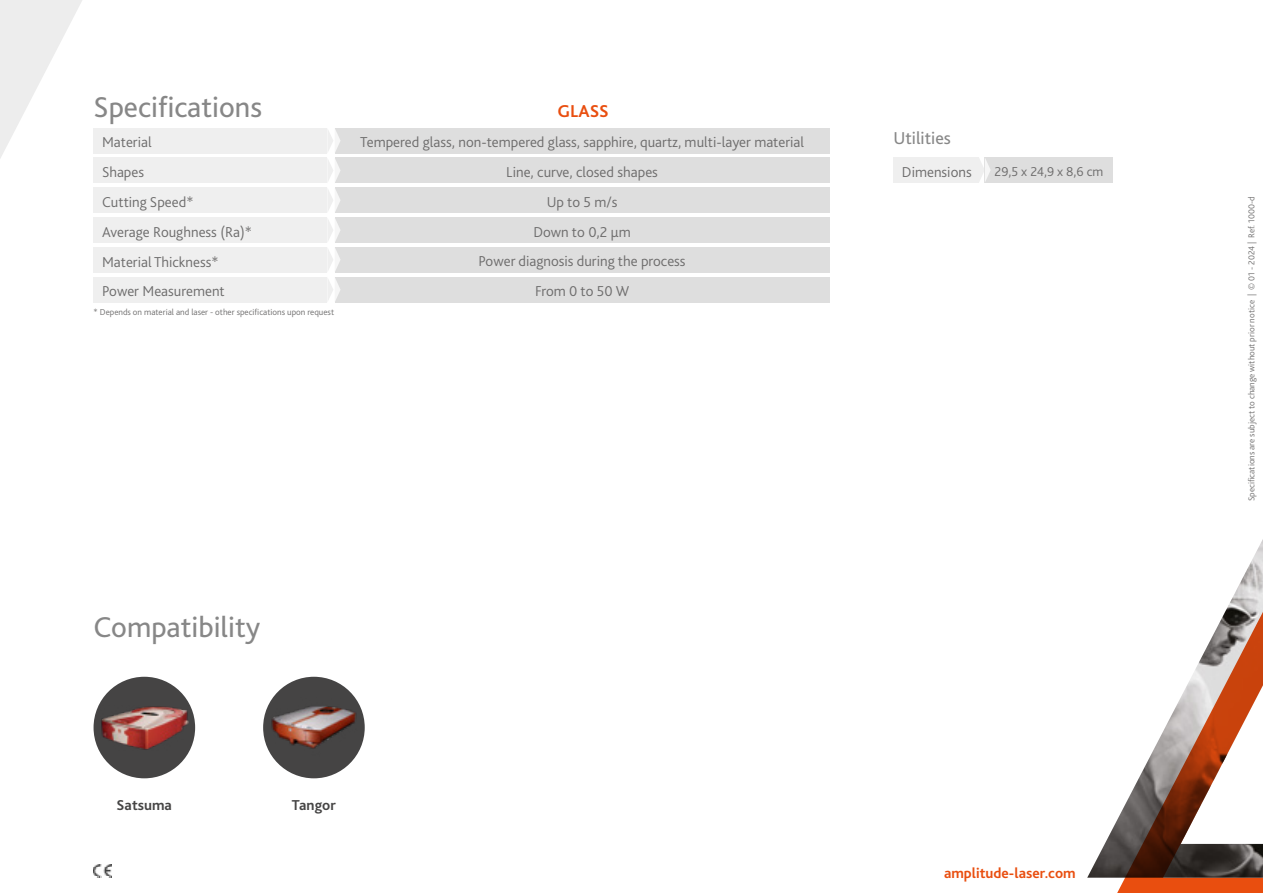
<style>
.page{position:relative;width:1263px;height:893px;background:#fff}
.page>*{position:absolute;margin:0;border:0;box-sizing:border-box;transform-origin:0 0}
.t1{font:30px "Bliss 2";color:#878787}
.t2{font:18px "Bliss 2";color:#878787}
.t3{font:700 18px "Bliss 2";color:#e94e0f}
.t4{font:300 15px "Bliss 2";color:#6d6c6c}
.t5{font:700 15px "Bliss 2";color:#e94e0f}
.t6{font:700 15px "Bliss 2";color:#454444}
.t7{font:300 13.5px "Bliss 2";color:#6d6c6c}
.t8{font:300 9px "Bliss 2";color:#706f6f}
</style>
<div class="page">
<svg style="left:0;top:0;width:82px;height:158px"></svg>
<div style="left:335px;top:128px;width:495px;height:25px;background:#dedede"></div>
<div style="left:335px;top:277px;width:494px;height:25px;background:#dedede"></div>
<div style="left:335px;top:247px;width:494px;height:25px;background:#dedede"></div>
<div style="left:335px;top:187px;width:495px;height:26px;background:#dedede"></div>
<div style="left:94px;top:187px;width:233px;height:26px;background:#efefef"></div>
<div style="left:94px;top:247px;width:233px;height:26px;background:#efefef"></div>
<div style="left:94px;top:158px;width:233px;height:25px;background:#efefef"></div>
<div style="left:94px;top:217px;width:233px;height:26px;background:#efefef"></div>
<div style="left:94px;top:277px;width:233px;height:25px;background:#efefef"></div>
<img style="left:1087px;top:841px;width:19px;height:37px">
<svg style="left:1106px;top:539px;width:157px;height:354px"></svg>
<div style="left:335px;top:158px;width:495px;height:25px;background:#dedede"></div>
<div style="left:335px;top:217px;width:495px;height:26px;background:#dedede"></div>
<div style="left:893px;top:157px;width:86px;height:26px;background:#efefef"></div>
<div style="left:985px;top:157px;width:128px;height:26px;background:#dedede"></div>
<svg style="left:979px;top:157px;width:12px;height:26px"></svg>
<div style="left:94px;top:128px;width:233px;height:25px;background:#efefef"></div>
<div style="left:263px;top:677px;width:102px;height:101px;background:#454444;border-radius:50%"></div>
<img style="left:263px;top:697px;width:102px;height:61px">
<div style="left:94px;top:677px;width:101px;height:101px;background:#454444;border-radius:50%"></div>
<img style="left:101px;top:706px;width:87px;height:44px">
<svg style="left:328px;top:130px;width:13px;height:171px"></svg>
<img style="left:94px;top:864px;width:18px;height:13px">
<h1 class="t1" style="left:94px;top:88px;width:170px">Specifications</h1>
<p class="t3" style="left:557px;top:99px;width:53px">GLASS</p>
<p class="t4" style="left:102px;top:133px;width:51px">Material</p>
<p class="t4" style="left:102px;top:163px;width:44px">Shapes</p>
<p class="t4" style="left:360px;top:133px;width:445px">Tempered glass, non-tempered glass, sapphire, quartz, multi-layer material</p>
<p class="t4" style="left:506px;top:163px;width:153px">Line, curve, closed shapes</p>
<p class="t2" style="left:893px;top:126px;width:59px">Utilities</p>
<p class="t4" style="left:902px;top:162px;width:71px">Dimensions</p>
<p class="t7" style="left:994px;top:163px;width:110px">29,5 x 24,9 x 8,6 cm</p>
<p class="t4" style="left:102px;top:193px;width:93px">Cutting Speed*</p>
<p class="t4" style="left:547px;top:193px;width:72px">Up to 5 m/s</p>
<p class="t4" style="left:102px;top:223px;width:151px">Average Roughness (Ra)*</p>
<p class="t4" style="left:533px;top:223px;width:99px">Down to 0,2 μm</p>
<p class="t4" style="left:102px;top:252px;width:118px">Material Thickness*</p>
<p class="t4" style="left:478px;top:252px;width:209px">Power diagnosis during the process</p>
<p class="t4" style="left:102px;top:282px;width:124px">Power Measurement</p>
<p class="t4" style="left:535px;top:282px;width:96px">From 0 to 50 W</p>
<p class="t8" style="left:94px;top:306px;width:242px">* Depends on material and laser - other specifications upon request</p>
<h1 class="t1" style="left:94px;top:608px;width:168px">Compatibility</h1>
<p class="t6" style="left:117px;top:796px;width:57px">Satsuma</p>
<p class="t6" style="left:292px;top:796px;width:45px">Tangor</p>
<p class="t5" style="left:944px;top:863px;width:133px">amplitude-laser.com</p>
<p class="t8" style="left:1246px;top:501px;width:306px;rotate:-90deg">Specifications are subject to change without prior notice | © 01 - 2024 | Ref. 1000-d</p>
</div>
